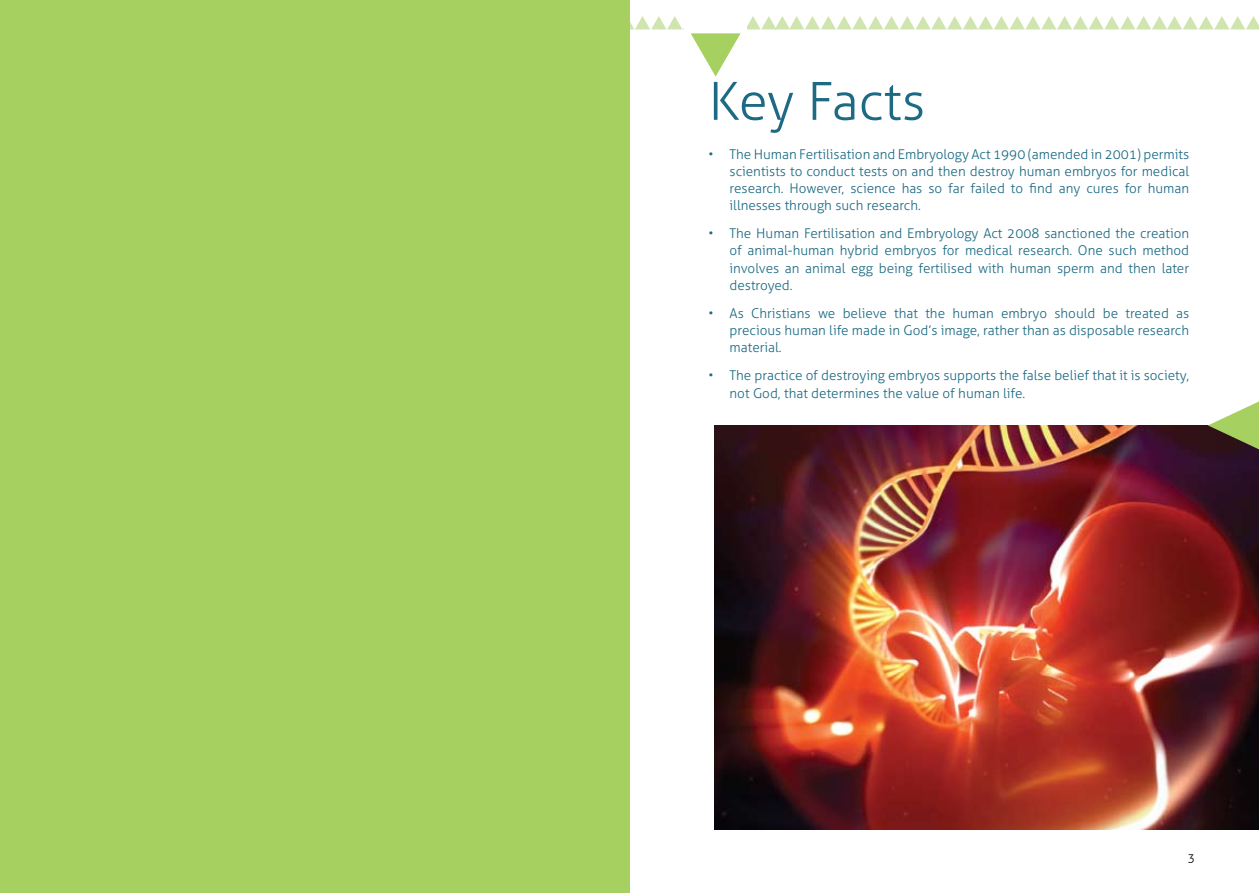
<style>
.page{position:relative;width:1259px;height:893px;background:#fff}
.page>*{position:absolute;margin:0;border:0;box-sizing:border-box;transform-origin:0 0}
.t1{font:300 52.5px "Aller";letter-spacing:-.005em;color:#1c6a84}
.t2{font:300 13.5px/17.2px "Aller";color:#1c6a84;text-align:justify}
.t3{font:300 12px "Aller";color:#000}
</style>
<div class="page">
<div style="left:0;top:0;width:629px;height:893px;background:#a6d05f"></div>
<svg style="left:629px;top:16px;width:630px;height:61px"></svg>
<div style="left:684px;top:7px;width:62px;height:24px;background:#fff"></div>
<img style="left:714px;top:425px;width:545px;height:404px">
<svg style="left:1208px;top:401px;width:51px;height:48px"></svg>
<h1 class="t1" style="left:708px;top:70px;width:218px">Key Facts</h1>
<p class="t2" style="left:729px;top:145px;width:461px;text-indent:-21px">• The Human Fertilisation and Embryology Act 1990 (amended in 2001) permits scientists to conduct tests on and then destroy human embryos for medical research. However, science has so far failed to find any cures for human illnesses through such research.</p>
<p class="t2" style="left:729px;top:225px;width:461px;text-indent:-21px">• The Human Fertilisation and Embryology Act 2008 sanctioned the creation of animal-human hybrid embryos for medical research. One such method involves an animal egg being fertilised with human sperm and then later destroyed.</p>
<p class="t2" style="left:729px;top:304px;width:461px;text-indent:-21px">• As Christians we believe that the human embryo should be treated as precious human life made in God’s image, rather than as disposable research material.</p>
<p class="t2" style="left:729px;top:367px;width:461px;text-indent:-21px">• The practice of destroying embryos supports the false belief that it is society, not God, that determines the value of human life.</p>
<p class="t3" style="left:1188px;top:850px;width:9px">3</p>
</div>
